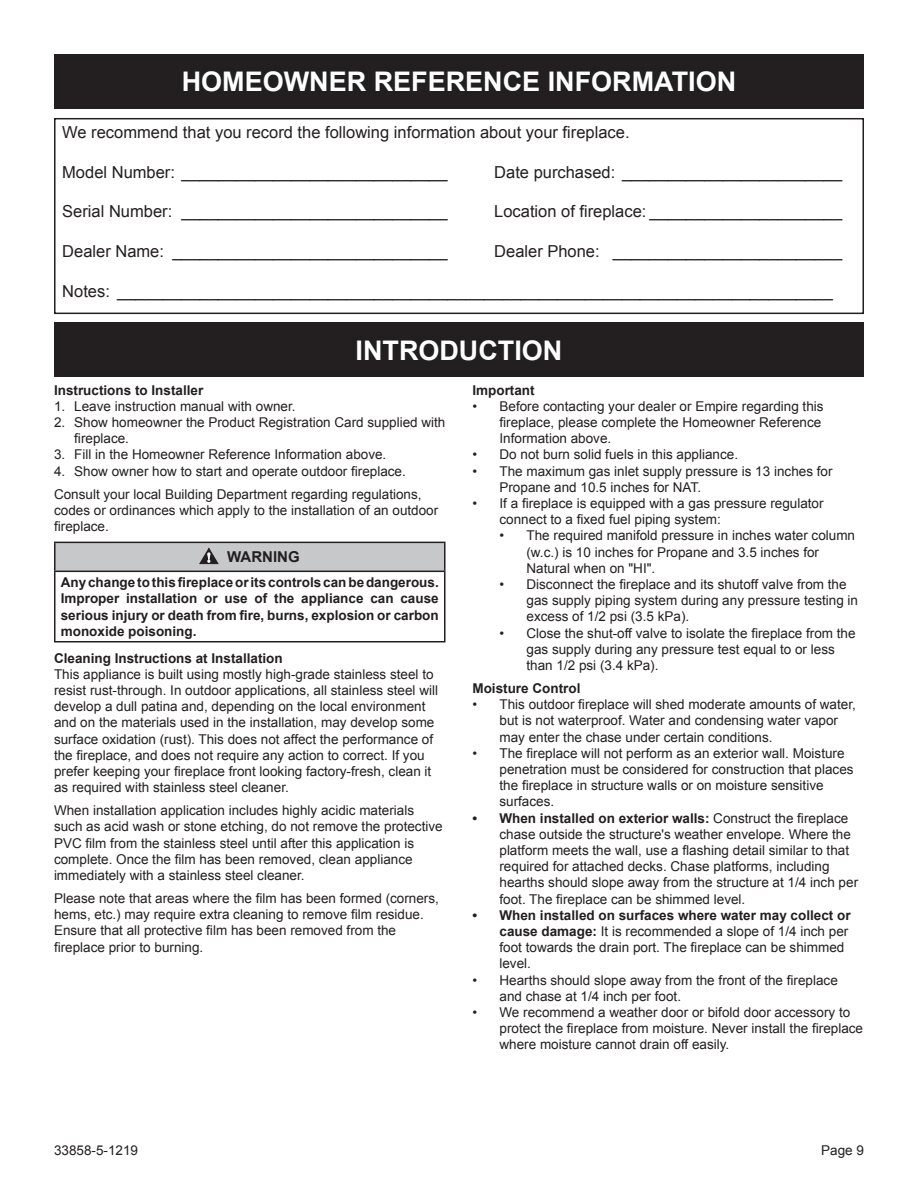
<style>
.page{position:relative;width:918px;height:1188px;background:#fff}
.page>*{position:absolute;margin:0;border:0;box-sizing:border-box;transform-origin:0 0}
.t1{font:700 27px "Arial";color:#fff}
.t2{font:16.5px "Arial";color:#231f20}
.t3{font:700 15px "Arial";color:#231f20}
.t4{font:13.5px/16.2px "Arial";color:#231f20}
.t5{font:700 13.5px/16.2px "Arial";color:#231f20;text-align:justify}
.s1{font-weight:700}
</style>
<div class="page">
<div style="left:55px;top:542px;width:390px;height:29px;background:#c7c8ca"></div>
<hr style="left:54px;top:542px;width:392px;height:1px;background:#231f20">
<hr style="left:54px;top:543px;width:2px;height:28px;background:#231f20">
<hr style="left:444px;top:543px;width:2px;height:28px;background:#231f20">
<hr style="left:54px;top:571px;width:392px;height:1px;background:#231f20">
<hr style="left:54px;top:572px;width:2px;height:69px;background:#231f20">
<hr style="left:444px;top:572px;width:2px;height:69px;background:#231f20">
<hr style="left:54px;top:641px;width:392px;height:1px;background:#231f20">
<svg style="left:200px;top:548px;width:18px;height:16px"></svg>
<div style="left:54px;top:323px;width:810px;height:54px;background:#231f20"></div>
<div style="left:54px;top:54px;width:810px;height:54px;background:#231f20"></div>
<div style="left:54px;top:118px;width:810px;height:196px;border:2px solid #231f20"></div>
<h1 class="t1" style="left:182px;top:63px;width:556px">HOMEOWNER REFERENCE INFORMATION</h1>
<p class="t2" style="left:62px;top:122px;width:569px">We recommend that you record the following information about your fireplace.</p>
<p class="t2" style="left:62px;top:161px;width:387px">Model Number: _____________________________</p>
<p class="t2" style="left:494px;top:161px;width:349px">Date purchased: ________________________</p>
<p class="t2" style="left:62px;top:201px;width:387px">Serial Number: _____________________________</p>
<p class="t2" style="left:494px;top:201px;width:349px">Location of fireplace: _____________________</p>
<p class="t2" style="left:62px;top:240px;width:387px">Dealer Name: ______________________________</p>
<p class="t2" style="left:494px;top:240px;width:349px">Dealer Phone: _________________________</p>
<p class="t2" style="left:62px;top:280px;width:772px">Notes: ______________________________________________________________________________</p>
<h1 class="t1" style="left:356px;top:332px;width:208px">INTRODUCTION</h1>
<p class="t5" style="left:54px;top:382px;width:151px">Instructions to Installer</p>
<p class="t4" style="left:54px;top:398px;width:243px">1. Leave instruction manual with owner.</p>
<p class="t4" style="left:74px;top:414px;width:373px;text-indent:-20px">2. Show homeowner the Product Registration Card supplied with fireplace.</p>
<p class="t4" style="left:54px;top:447px;width:334px">3. Fill in the Homeowner Reference Information above.</p>
<p class="t4" style="left:54px;top:460px;width:369px;line-height:23px">4. Show owner how to start and operate outdoor fireplace.<br>Consult your local Building Department regarding regulations,</p>
<p class="t4" style="left:54px;top:502px;width:386px">codes or ordinances which apply to the installation of an outdoor fireplace.</p>
<p class="t3" style="left:227px;top:547px;width:74px">WARNING</p>
<p class="t5" style="left:61px;top:575px;width:380px">Any change to this fireplace or its controls can be dangerous.<br>Improper installation or use of the appliance can cause serious injury or death from fire, burns, explosion or carbon monoxide poisoning.</p>
<p class="t5" style="left:54px;top:650px;width:230px">Cleaning Instructions at Installation</p>
<p class="t4" style="left:54px;top:666px;width:386px">This appliance is built using mostly high-grade stainless steel to resist rust-through. In outdoor applications, all stainless steel will develop a dull patina and, depending on the local environment and on the materials used in the installation, may develop some surface oxidation (rust). This does not affect the performance of the fireplace, and does not require any action to correct. If you prefer keeping your fireplace front looking factory-fresh, clean it as required with stainless steel cleaner.</p>
<p class="t4" style="left:54px;top:803px;width:390px">When installation application includes highly acidic materials such as acid wash or stone etching, do not remove the protective PVC film from the stainless steel until after this application is complete. Once the film has been removed, clean appliance immediately with a stainless steel cleaner.</p>
<p class="t4" style="left:54px;top:890px;width:386px">Please note that areas where the film has been formed (corners, hems, etc.) may require extra cleaning to remove film residue.<br>Ensure that all protective film has been removed from the fireplace prior to burning.</p>
<p class="t5" style="left:472px;top:382px;width:64px">Important</p>
<p class="t4" style="left:499px;top:398px;width:326px;text-indent:-27px">• Before contacting your dealer or Empire regarding this fireplace, please complete the Homeowner Reference<br>Information above.</p>
<p class="t4" style="left:472px;top:447px;width:267px">• Do not burn solid fuels in this appliance.</p>
<p class="t4" style="left:499px;top:463px;width:335px;text-indent:-27px">• The maximum gas inlet supply pressure is 13 inches for<br>Propane and 10.5 inches for NAT.</p>
<p class="t4" style="left:499px;top:495px;width:326px;text-indent:-27px">• If a fireplace is equipped with a gas pressure regulator connect to a fixed fuel piping system:</p>
<p class="t4" style="left:526px;top:528px;width:330px;text-indent:-27px">• The required manifold pressure in inches water column (w.c.) is 10 inches for Propane and 3.5 inches for<br>Natural when on "HI".</p>
<p class="t4" style="left:526px;top:576px;width:333px;text-indent:-27px">• Disconnect the fireplace and its shutoff valve from the gas supply piping system during any pressure testing in excess of 1/2 psi (3.5 kPa).</p>
<p class="t4" style="left:526px;top:625px;width:331px;text-indent:-27px">• Close the shut-off valve to isolate the fireplace from the gas supply during any pressure test equal to or less than 1/2 psi (3.4 kPa).</p>
<p class="t5" style="left:472px;top:681px;width:109px">Moisture Control</p>
<p class="t4" style="left:499px;top:697px;width:358px;text-indent:-27px">• This outdoor fireplace will shed moderate amounts of water, but is not waterproof. Water and condensing water vapor may enter the chase under certain conditions.</p>
<p class="t4" style="left:499px;top:745px;width:356px;text-indent:-27px">• The fireplace will not perform as an exterior wall. Moisture penetration must be considered for construction that places the fireplace in structure walls or on moisture sensitive surfaces.</p>
<p class="t4" style="left:499px;top:810px;width:360px;text-indent:-27px"><span class="s1">• When installed on exterior walls:</span> Construct the fireplace chase outside the structure's weather envelope. Where the platform meets the wall, use a flashing detail similar to that required for attached decks. Chase platforms, including hearths should slope away from the structure at 1/4 inch per foot. The fireplace can be shimmed level.</p>
<p class="t4" style="left:499px;top:907px;width:353px;text-indent:-27px"><span class="s1">• When installed on surfaces where water may collect or cause damage:</span> It is recommended a slope of 1/4 inch per foot towards the drain port. The fireplace can be shimmed level.</p>
<p class="t4" style="left:499px;top:972px;width:340px;text-indent:-27px">• Hearths should slope away from the front of the fireplace and chase at 1/4 inch per foot.</p>
<p class="t4" style="left:499px;top:1004px;width:365px;text-indent:-27px">• We recommend a weather door or bifold door accessory to protect the fireplace from moisture. Never install the fireplace where moisture cannot drain off easily.</p>
<p class="t4" style="left:54px;top:1143px;width:86px">33858-5-1219</p>
<p class="t4" style="left:821px;top:1143px;width:44px">Page 9</p>
</div>
